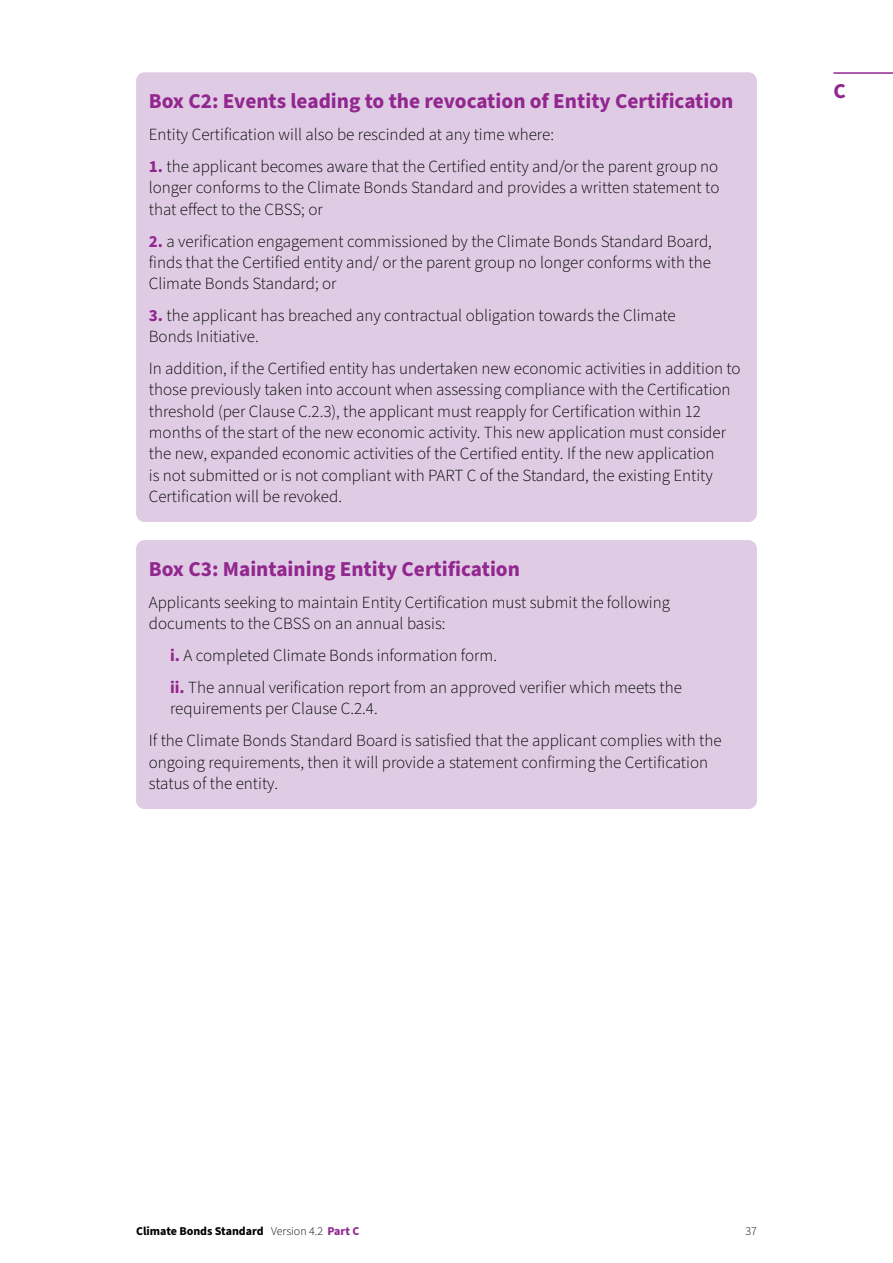
<style>
.page{position:relative;width:893px;height:1263px;background:#fff}
.page>*{position:absolute;margin:0;border:0;box-sizing:border-box;transform-origin:0 0}
.t1{font:700 21.3px "Source Sans Pro";color:#92278f}
.t2{font:300 16.95px/21.3px "Source Sans Pro";color:#000}
.t3{font:700 12px "Source Sans Pro";color:#000}
.t4{font:300 12px "Source Sans Pro";color:#000}
.s1{font-weight:700;color:#92278f}
.s2{font-weight:300}
.s3{color:#92278f}
</style>
<div class="page">
<div style="left:136px;top:72px;width:621px;height:450px;background:#dfcce4;border-radius:9px"></div>
<div style="left:136px;top:540px;width:621px;height:269px;background:#dfcce4;border-radius:9px"></div>
<hr style="left:833px;top:72px;width:60px;height:2px;background:#92278f">
<p class="t1" style="left:149px;top:87px;width:586px">Box C2: Events leading to the revocation of Entity Certification</p>
<p class="t2" style="left:149px;top:125px;width:407px">Entity Certification will also be rescinded at any time where:</p>
<p class="t2" style="left:149px;top:156px;width:572px;text-align:justify"><span class="s1">1.</span> the applicant becomes aware that the Certified entity and/or the parent group no longer conforms to the Climate Bonds Standard and provides a written statement to that effect to the CBSS; or</p>
<p class="t2" style="left:149px;top:231px;width:565px;text-align:justify"><span class="s1">2.</span> a verification engagement commissioned by the Climate Bonds Standard Board, finds that the Certified entity and/ or the parent group no longer conforms with the Climate Bonds Standard; or</p>
<p class="t2" style="left:149px;top:305px;width:528px"><span class="s1">3.</span> the applicant has breached any contractual obligation towards the Climate<br>Bonds Initiative.</p>
<p class="t2" style="left:149px;top:358px;width:593px">In addition, if the Certified entity has undertaken new economic activities in addition to those previously taken into account when assessing compliance with the Certification threshold (per Clause C.2.3), the applicant must reapply for Certification within 12 months of the start of the new economic activity. This new application must consider the new, expanded economic activities of the Certified entity. If the new application<br>is not submitted or is not compliant with PART C of the Standard, the existing Entity Certification will be revoked.</p>
<p class="t1" style="left:149px;top:555px;width:373px">Box C3: Maintaining Entity Certification</p>
<p class="t2" style="left:149px;top:592px;width:523px">Applicants seeking to maintain Entity Certification must submit the following documents to the CBSS on an annual basis:</p>
<p class="t2" style="left:170px;top:640px;width:513px;line-height:32px"><span class="s1">i.</span> A completed Climate Bonds information form.<br><span class="s1">ii.</span> The annual verification report from an approved verifier which meets the</p>
<p class="t2" style="left:149px;top:693px;width:574px;line-height:32px;text-indent:21px">requirements per Clause C.2.4.<br>If the Climate Bonds Standard Board is satisfied that the applicant complies with the</p>
<p class="t2" style="left:149px;top:752px;width:561px">ongoing requirements, then it will provide a statement confirming the Certification status of the entity.</p>
<p class="t1" style="left:833px;top:76px;width:14px">C</p>
<p class="t3" style="left:136px;top:1223px;width:225px">Climate Bonds Standard <span class="s2">Version 4.2</span> <span class="s3">Part C</span></p>
<p class="t4" style="left:745px;top:1223px;width:13px">37</p>
</div>
